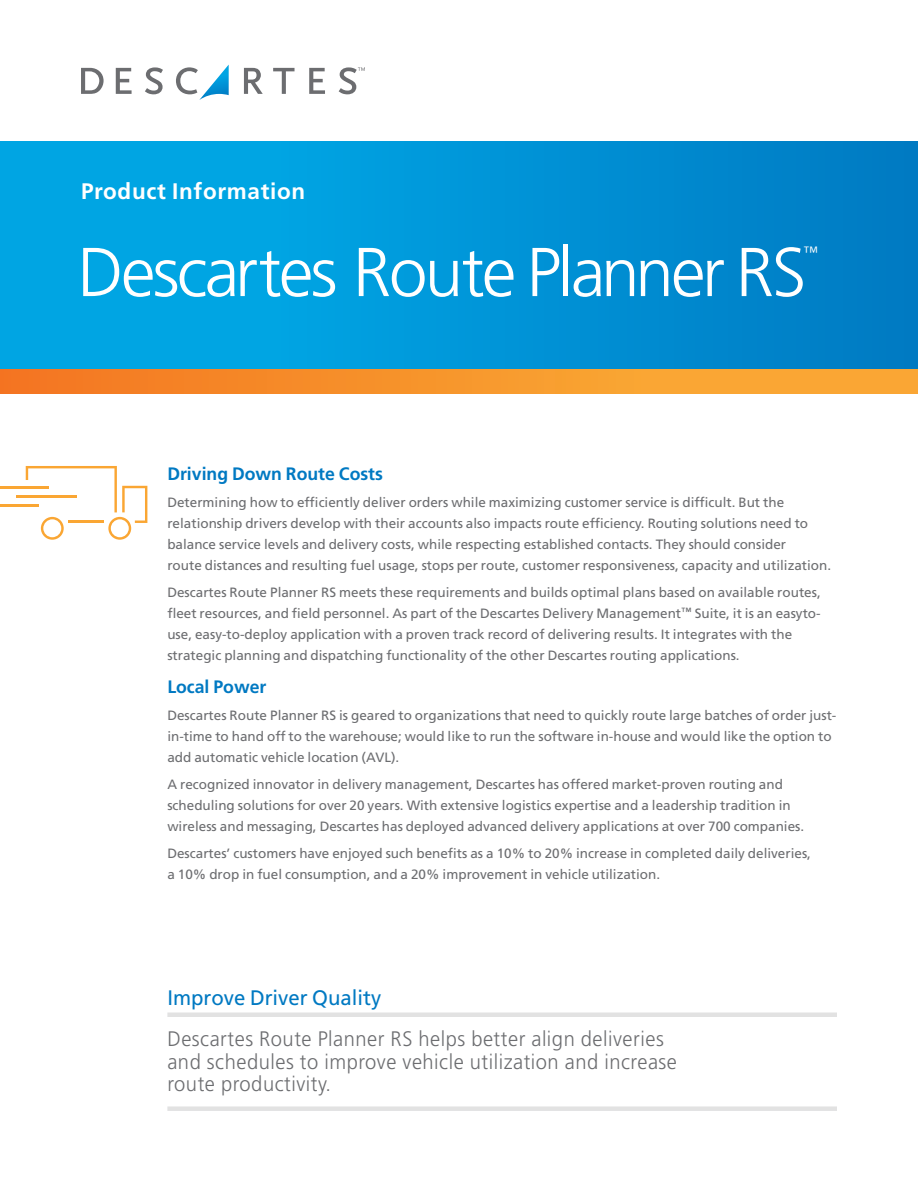
<style>
.page{position:relative;width:918px;height:1188px;background:#fff}
.page>*{position:absolute;margin:0;border:0;box-sizing:border-box;transform-origin:0 0}
.Product_Name{font:300 69px "Frutiger LT Std";letter-spacing:-.04em;color:#fff}
.Body_Copy{font:700 22.5px "Frutiger LT Std";letter-spacing:.03em;color:#fff}
.t1{font:300 21px/22.5px "Frutiger LT Std";letter-spacing:.025em;color:#6c6d70;scale:.96 1}
.Body_Copy-2{font:21px "Frutiger LT Std";color:#0079c2}
.Box_Copy{font:700 18px "Frutiger LT Std";color:#0079c2}
.Product_Name-2{font:300 15px "Frutiger LT Std";color:#fff}
.Body_Copy-3{font:13.5px/21px "Frutiger LT Std";color:#6c6d70}
</style>
<div class="page">
<div style="left:0;top:142px;width:918px;height:228px;background:linear-gradient(to right,#00aeea,#007dc5)"></div>
<svg style="left:81px;top:68px;width:23px;height:26px"></svg>
<svg style="left:116px;top:68px;width:16px;height:26px"></svg>
<svg style="left:145px;top:67px;width:18px;height:27px"></svg>
<svg style="left:244px;top:68px;width:19px;height:26px"></svg>
<svg style="left:273px;top:68px;width:22px;height:26px"></svg>
<svg style="left:309px;top:68px;width:16px;height:26px"></svg>
<svg style="left:339px;top:67px;width:26px;height:27px"></svg>
<svg style="left:176px;top:65px;width:53px;height:35px"></svg>
<div style="left:0;top:370px;width:918px;height:24px;background:linear-gradient(to right,#f37822,#fbb037)"></div>
<svg style="left:26px;top:466px;width:121px;height:74px"></svg>
<hr style="left:0;top:486px;width:48px;height:2px;background:#faa633">
<hr style="left:16px;top:495px;width:60px;height:3px;background:#faa633">
<hr style="left:0;top:504px;width:39px;height:3px;background:#faa633">
<div style="left:167px;top:1012px;width:670px;height:5px;background:#e2e2e2"></div>
<div style="left:167px;top:1106px;width:670px;height:5px;background:#e2e2e2"></div>
<p class="Body_Copy" style="left:81px;top:178px;width:226px">Product Information</p>
<p class="Product_Name" style="left:78px;top:233px;width:730px">Descartes Route Planner RS</p>
<p class="Product_Name-2" style="left:803px;top:243px;width:16px">™</p>
<p class="Box_Copy" style="left:167px;top:463px;width:217px">Driving Down Route Costs</p>
<p class="Body_Copy-3" style="left:167px;top:492px;width:618px">Determining how to efficiently deliver orders while maximizing customer service is difficult. But the</p>
<p class="Body_Copy-3" style="left:167px;top:513px;width:642px">relationship drivers develop with their accounts also impacts route efficiency. Routing solutions need to</p>
<p class="Body_Copy-3" style="left:167px;top:534px;width:620px">balance service levels and delivery costs, while respecting established contacts. They should consider</p>
<p class="Body_Copy-3" style="left:167px;top:555px;width:665px">route distances and resulting fuel usage, stops per route, customer responsiveness, capacity and utilization.</p>
<p class="Body_Copy-3" style="left:167px;top:582px;width:655px">Descartes Route Planner RS meets these requirements and builds optimal plans based on available routes,</p>
<p class="Body_Copy-3" style="left:167px;top:603px;width:655px">fleet resources, and field personnel. As part of the Descartes Delivery Management<sup>™</sup> Suite, it is an easyto-</p>
<p class="Body_Copy-3" style="left:167px;top:624px;width:626px">use, easy-to-deploy application with a proven track record of delivering results. It integrates with the</p>
<p class="Body_Copy-3" style="left:167px;top:645px;width:574px">strategic planning and dispatching functionality of the other Descartes routing applications.</p>
<p class="Box_Copy" style="left:167px;top:676px;width:100px">Local Power</p>
<p class="Body_Copy-3" style="left:167px;top:705px;width:671px">Descartes Route Planner RS is geared to organizations that need to quickly route large batches of order just&shy;in-time to hand off to the warehouse; would like to run the software in-house and would like the option to add automatic vehicle location (AVL).</p>
<p class="Body_Copy-3" style="left:167px;top:774px;width:638px">A recognized innovator in delivery management, Descartes has offered market-proven routing and scheduling solutions for over 20 years. With extensive logistics expertise and a leadership tradition in wireless and messaging, Descartes has deployed advanced delivery applications at over 700 companies.</p>
<p class="Body_Copy-3" style="left:167px;top:843px;width:645px">Descartes’ customers have enjoyed such benefits as a 10% to 20% increase in completed daily deliveries,</p>
<p class="Body_Copy-3" style="left:167px;top:864px;width:494px">a 10% drop in fuel consumption, and a 20% improvement in vehicle utilization.</p>
<p class="Body_Copy-2" style="left:167px;top:985px;width:215px">Improve Driver Quality</p>
<p class="t1" style="left:167px;top:1028px;width:519px">Descartes Route Planner RS helps better align deliveries</p>
<p class="t1" style="left:167px;top:1051px;width:532px">and schedules to improve vehicle utilization and increase route productivity.</p>
</div>
